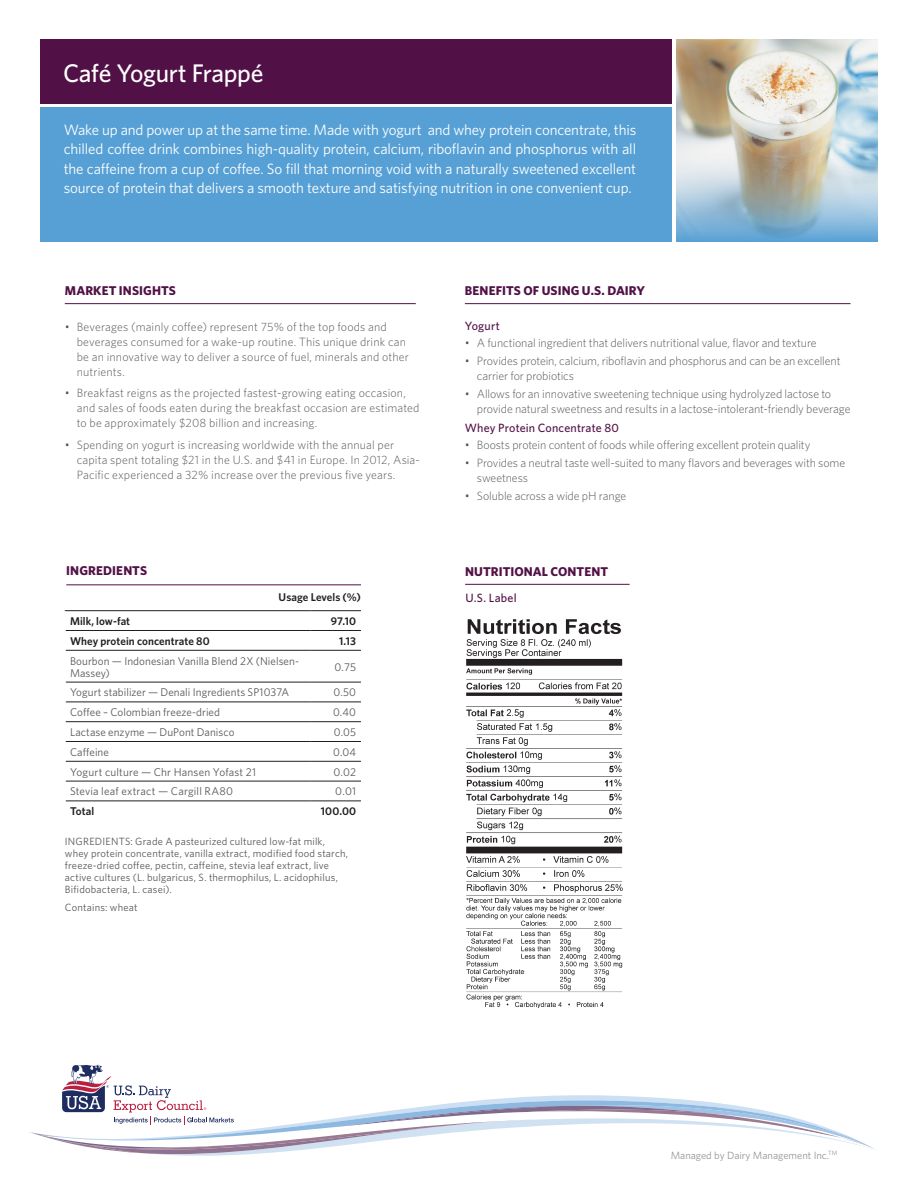
<style>
.page{position:relative;width:918px;height:1188px;background:#fff}
.page>*{position:absolute;margin:0;border:0;box-sizing:border-box;transform-origin:0 0}
.t1{font:500 25.5px "Whitney";letter-spacing:-.01em;color:#fff}
.Signoff{font:15px/19.5px "Whitney";letter-spacing:-.01em;color:#fff;text-align:justify}
.Subhead{font:700 12.75px "Whitney";letter-spacing:.01em;color:#521146}
.t2{font:300 12px/15px "Whitney";color:#57585a}
.Subhead-2{font:500 12px "Whitney";letter-spacing:.015em;color:#521146}
.Table_Header{font:11.25px/12px "Whitney";letter-spacing:.01em;color:#57585a}
.Table_Header-2{font:600 11.25px "Whitney";letter-spacing:.005em;color:#231f20}
.Body{font:10.5px/12px "Whitney";letter-spacing:.02em;color:#57585a}
.t3{font:10.5px "Whitney";color:#939598}
</style>
<div class="page">
<div style="left:40px;top:107px;width:632px;height:135px;background:#56a0d5"></div>
<hr style="left:465px;top:303px;width:385px;height:1px;background:#521146">
<div style="left:40px;top:39px;width:632px;height:64px;background:#521146"></div>
<img style="left:676px;top:39px;width:201px;height:111px">
<svg style="left:676px;top:150px;width:202px;height:92px;background:#a4bcc7"></svg>
<hr style="left:65px;top:303px;width:351px;height:1px;background:#521146">
<img style="left:466px;top:619px;width:157px;height:389px">
<hr style="left:465px;top:584px;width:165px;height:1px;background:#521146">
<hr style="left:65px;top:610px;width:246px;height:1px;background:#231f20">
<hr style="left:311px;top:610px;width:50px;height:1px;background:#231f20">
<hr style="left:66px;top:630px;width:245px;height:1px;background:#231f20">
<hr style="left:311px;top:630px;width:50px;height:1px;background:#231f20">
<hr style="left:66px;top:650px;width:245px;height:1px;background:#231f20">
<hr style="left:311px;top:650px;width:50px;height:1px;background:#231f20">
<hr style="left:66px;top:682px;width:245px;height:1px;background:#231f20">
<hr style="left:311px;top:682px;width:50px;height:1px;background:#231f20">
<hr style="left:66px;top:702px;width:245px;height:1px;background:#231f20">
<hr style="left:311px;top:702px;width:50px;height:1px;background:#231f20">
<hr style="left:66px;top:721px;width:245px;height:1px;background:#231f20">
<hr style="left:311px;top:721px;width:50px;height:1px;background:#231f20">
<hr style="left:66px;top:741px;width:245px;height:1px;background:#231f20">
<hr style="left:311px;top:741px;width:50px;height:1px;background:#231f20">
<hr style="left:66px;top:761px;width:245px;height:1px;background:#231f20">
<hr style="left:311px;top:761px;width:50px;height:1px;background:#231f20">
<hr style="left:66px;top:781px;width:245px;height:1px;background:#231f20">
<hr style="left:311px;top:781px;width:50px;height:1px;background:#231f20">
<hr style="left:66px;top:801px;width:245px;height:1px;background:#231f20">
<hr style="left:311px;top:801px;width:50px;height:1px;background:#231f20">
<hr style="left:66px;top:584px;width:295px;height:1px;background:#521146">
<svg style="left:31px;top:1065px;width:845px;height:91px"></svg>
<p class="t1" style="left:63px;top:57px;width:202px">Café Yogurt Frappé</p>
<p class="Signoff" style="left:64px;top:119px;width:574px">Wake up and power up at the same time. Made with yogurt and whey protein concentrate, this chilled coffee drink combines high-quality protein, calcium, riboflavin and phosphorus with all the caffeine from a cup of coffee. So fill that morning void with a naturally sweetened excellent source of protein that delivers a smooth texture and satisfying nutrition in one convenient cup.</p>
<p class="Subhead" style="left:65px;top:282px;width:113px">MARKET INSIGHTS</p>
<p class="t2" style="left:77px;top:319px;width:334px;text-indent:-12px">• Beverages (mainly coffee) represent 75% of the top foods and beverages consumed for a wake-up routine. This unique drink can be an innovative way to deliver a source of fuel, minerals and other nutrients.</p>
<p class="t2" style="left:77px;top:385px;width:344px;text-indent:-12px">• Breakfast reigns as the projected fastest-growing eating occasion, and sales of foods eaten during the breakfast occasion are estimated to be approximately $208 billion and increasing.</p>
<p class="t2" style="left:77px;top:437px;width:345px;text-indent:-12px">• Spending on yogurt is increasing worldwide with the annual per capita spent totaling $21 in the U.S. and $41 in Europe. In 2012, Asia-<br>Pacific experienced a 32% increase over the previous five years.</p>
<p class="Subhead" style="left:66px;top:562px;width:82px">INGREDIENTS</p>
<p class="Table_Header-2" style="left:279px;top:590px;width:84px">Usage Levels (%)</p>
<p class="Table_Header-2" style="left:70px;top:614px;width:62px">Milk, low-fat</p>
<p class="Table_Header-2" style="left:331px;top:614px;width:27px">97.10</p>
<p class="Table_Header-2" style="left:70px;top:633px;width:141px">Whey protein concentrate 80</p>
<p class="Table_Header-2" style="left:339px;top:633px;width:19px">1.13</p>
<p class="Table_Header" style="left:70px;top:655px;width:231px">Bourbon — Indonesian Vanilla Blend 2X (Nielsen-<br>Massey)</p>
<p class="Table_Header" style="left:334px;top:661px;width:23px">0.75</p>
<p class="Table_Header" style="left:70px;top:686px;width:221px">Yogurt stabilizer — Denali Ingredients SP1037A</p>
<p class="Table_Header" style="left:334px;top:686px;width:24px">0.50</p>
<p class="Table_Header" style="left:70px;top:706px;width:152px">Coffee – Colombian freeze-dried</p>
<p class="Table_Header" style="left:333px;top:706px;width:25px">0.40</p>
<p class="Table_Header" style="left:70px;top:726px;width:166px">Lactase enzyme — DuPont Danisco</p>
<p class="Table_Header" style="left:334px;top:726px;width:24px">0.05</p>
<p class="Table_Header" style="left:70px;top:746px;width:40px">Caffeine</p>
<p class="Table_Header" style="left:333px;top:746px;width:24px">0.04</p>
<p class="Table_Header" style="left:70px;top:766px;width:188px">Yogurt culture — Chr Hansen Yofast 21</p>
<p class="Table_Header" style="left:334px;top:766px;width:24px">0.02</p>
<p class="Table_Header" style="left:70px;top:785px;width:164px">Stevia leaf extract — Cargill RA80</p>
<p class="Table_Header" style="left:335px;top:785px;width:22px">0.01</p>
<p class="Table_Header-2" style="left:70px;top:804px;width:26px">Total</p>
<p class="Table_Header-2" style="left:321px;top:804px;width:37px">100.00</p>
<p class="Body" style="left:65px;top:835px;width:285px">INGREDIENTS: Grade A pasteurized cultured low-fat milk, whey protein concentrate, vanilla extract, modified food starch, freeze-dried coffee, pectin, caffeine, stevia leaf extract, live active cultures (L. bulgaricus, S. thermophilus, L. acidophilus, Bifidobacteria, L. casei).</p>
<p class="Body" style="left:65px;top:901px;width:74px">Contains: wheat</p>
<p class="Subhead" style="left:465px;top:282px;width:182px">BENEFITS OF USING U.S. DAIRY</p>
<p class="Subhead-2" style="left:465px;top:318px;width:36px">Yogurt</p>
<p class="t2" style="left:465px;top:335px;width:353px">• A functional ingredient that delivers nutritional value, flavor and texture</p>
<p class="t2" style="left:477px;top:353px;width:365px;text-indent:-12px">• Provides protein, calcium, riboflavin and phosphorus and can be an excellent carrier for probiotics</p>
<p class="t2" style="left:477px;top:386px;width:375px;text-indent:-12px">• Allows for an innovative sweetening technique using hydrolyzed lactose to provide natural sweetness and results in a lactose-intolerant-friendly beverage</p>
<p class="Subhead-2" style="left:465px;top:420px;width:156px">Whey Protein Concentrate 80</p>
<p class="t2" style="left:465px;top:437px;width:347px">• Boosts protein content of foods while offering excellent protein quality</p>
<p class="t2" style="left:477px;top:455px;width:370px;text-indent:-12px">• Provides a neutral taste well-suited to many flavors and beverages with some sweetness</p>
<p class="t2" style="left:465px;top:488px;width:163px">• Soluble across a wide pH range</p>
<p class="Subhead" style="left:465px;top:563px;width:145px">NUTRITIONAL CONTENT</p>
<p class="Subhead-2" style="left:465px;top:590px;width:53px">U.S. Label</p>
<p class="t3" style="left:671px;top:1148px;width:168px">Managed by Dairy Management Inc.<sup>TM</sup></p>
</div>
